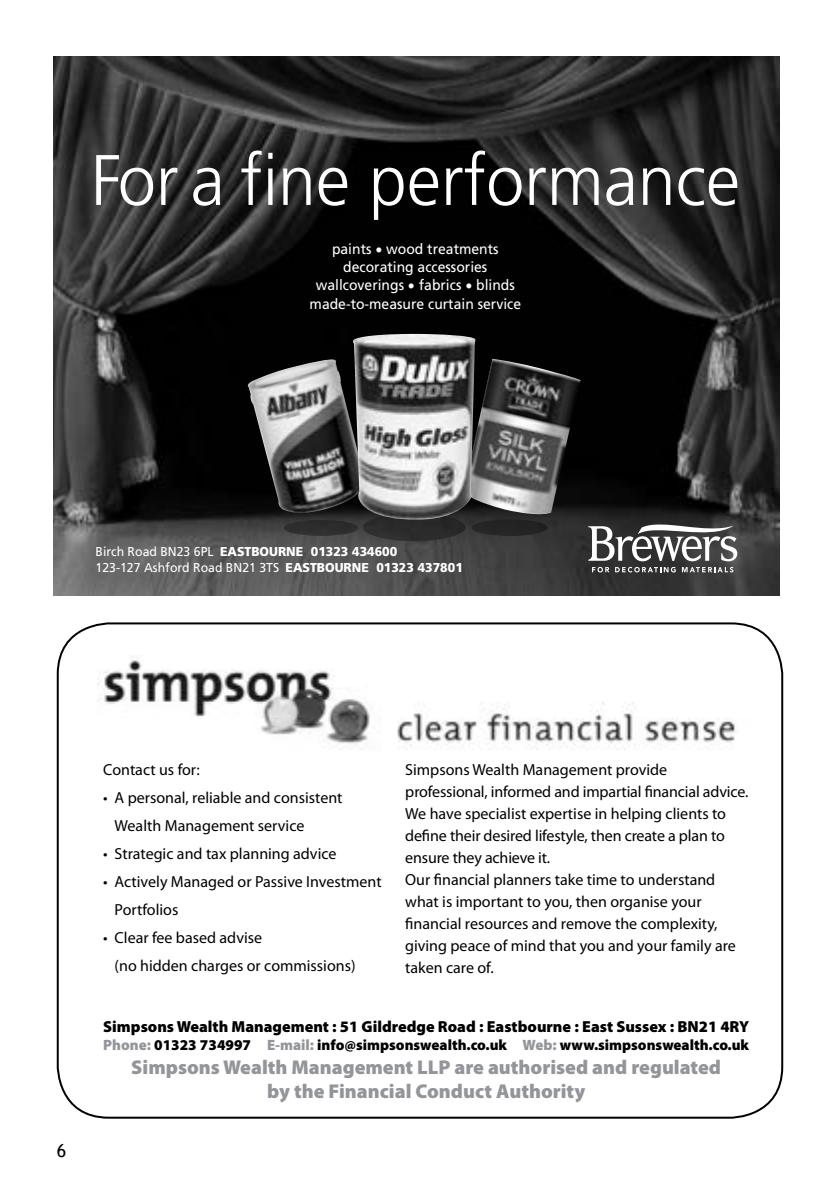
<style>
.page{position:relative;width:840px;height:1191px;background:#fff}
.page>*{position:absolute;margin:0;border:0;box-sizing:border-box;transform-origin:0 0}
.t1{font:300 71.4px "Frutiger";color:#fff;scale:.96 1}
.t2{font:900 20px/24px "Myriad Pro";color:#939598;text-align:center}
.t3{font:18px "Trebuchet MS";color:#000}
.t4{font:16px/22px "Myriad Pro";color:#000}
.t5{font:900 16px "Myriad Pro";color:#000}
.t6{font:900 15px "Myriad Pro";color:#000}
.t7{font:14.6px/18.2px "Frutiger";color:#fff;text-align:center;scale:.96 1}
.t8{font:900 12.8px/16px "Frutiger";color:#fff;scale:.96 1}
.s1{font-weight:400}
.s2{color:#939598}
</style>
<div class="page">
<img style="left:98px;top:657px;width:272px;height:88px">
<img style="left:397px;top:702px;width:338px;height:48px">
<img style="left:54px;top:57px;width:724px;height:538px">
<img style="left:475px;top:359px;width:105px;height:159px">
<img style="left:284px;top:520px;width:74px;height:16px">
<svg style="left:583px;top:511px;width:164px;height:67px;background:#5c5c5c"></svg>
<img style="left:244px;top:359px;width:109px;height:158px">
<img style="left:362px;top:520px;width:103px;height:21px">
<img style="left:471px;top:519px;width:76px;height:17px">
<img style="left:353px;top:334px;width:122px;height:186px">
<h1 class="t1" style="left:91px;top:140px;width:677px">For a fine performance</h1>
<p class="t7" style="left:309px;top:239px;width:222px">paints • wood treatments decorating accessories wallcoverings • fabrics • blinds made-to-measure curtain service</p>
<p class="t8" style="left:95px;top:543px;width:384px"><span class="s1">Birch Road BN23 6PL</span> EASTBOURNE 01323 434600<br><span class="s1">123-127 Ashford Road BN21 3TS</span> EASTBOURNE 01323 437801</p>
<p class="t3" style="left:57px;top:1140px;width:11px">6</p>
<p class="t4" style="left:103px;top:758px;width:98px">Contact us for:</p>
<p class="t4" style="left:114px;top:783px;width:229px;line-height:28px;text-indent:-11px">• A personal, reliable and consistent<br>Wealth Management service</p>
<p class="t4" style="left:103px;top:842px;width:234px">• Strategic and tax planning advice</p>
<p class="t4" style="left:114px;top:867px;width:268px;line-height:28px;text-indent:-11px">• Actively Managed or Passive Investment<br>Portfolios</p>
<p class="t4" style="left:114px;top:923px;width:242px;line-height:28px;text-indent:-11px">• Clear fee based advise<br>(no hidden charges or commissions)</p>
<p class="t4" style="left:405px;top:758px;width:344px">Simpsons Wealth Management provide professional, informed and impartial financial advice.<br>We have specialist expertise in helping clients to define their desired lifestyle, then create a plan to ensure they achieve it.<br>Our financial planners take time to understand what is important to you, then organise your financial resources and remove the complexity, giving peace of mind that you and your family are taken care of.</p>
<p class="t5" style="left:103px;top:1017px;width:647px">Simpsons Wealth Management : 51 Gildredge Road : Eastbourne : East Sussex : BN21 4RY</p>
<p class="t6" style="left:103px;top:1036px;width:647px"><span class="s2">Phone:</span> 01323 734997 <span class="s2">E-mail:</span> info@simpsonswealth.co.uk <span class="s2">Web:</span> www.simpsonswealth.co.uk</p>
<p class="t2" style="left:131px;top:1055px;width:591px">Simpsons Wealth Management LLP are authorised and regulated by the Financial Conduct Authority</p>
</div>
